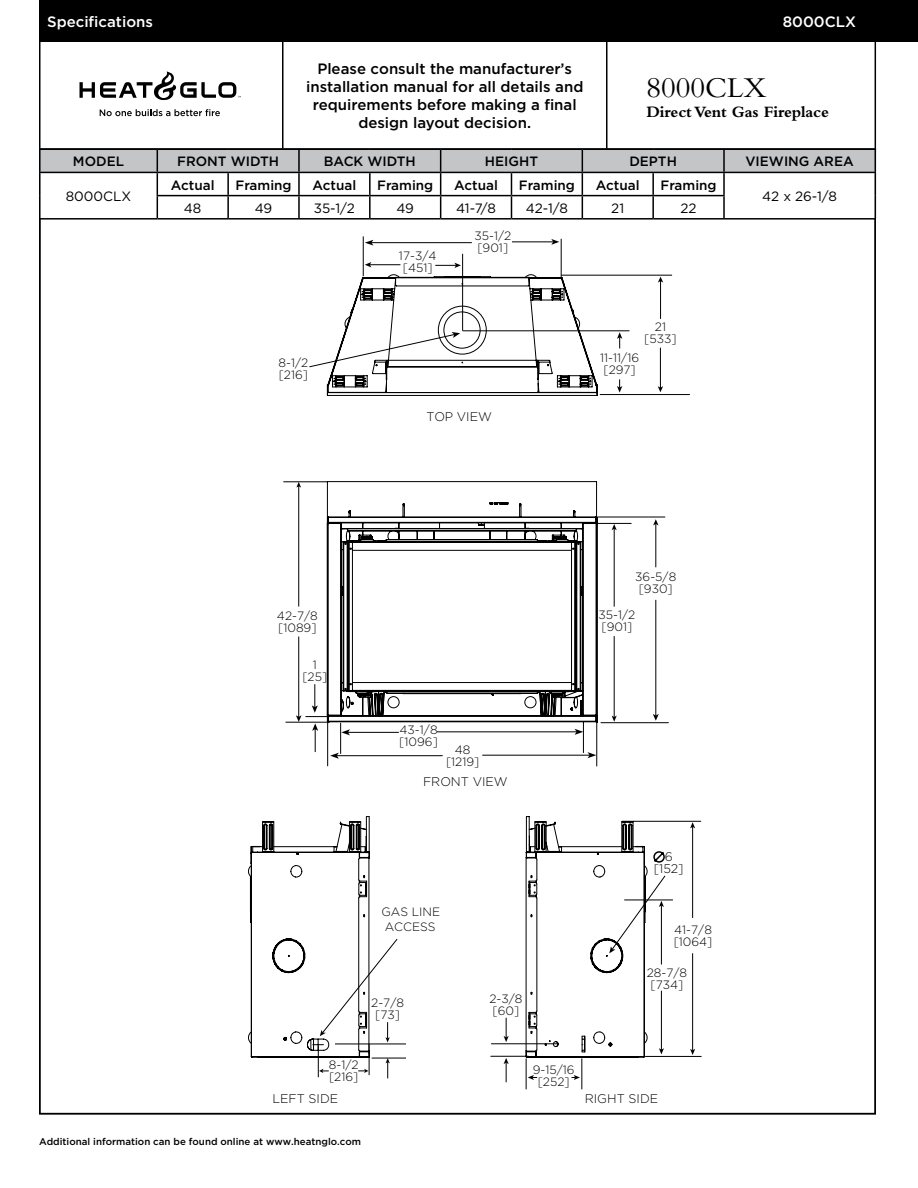
<style>
.page{position:relative;width:918px;height:1188px;background:#fff}
.page>*{position:absolute;margin:0;border:0;box-sizing:border-box;transform-origin:0 0}
.t1{font:30px "Bembo";color:#000}
.t2{font:700 16.5px "Bembo";letter-spacing:-.01em;color:#000}
.t3{font:500 15px/18px "Gotham";color:#000;text-align:center}
.t4{font:500 15px "Gotham";color:#fff}
.t5{font:500 13.5px "Gotham";color:#000}
.t6{font:700 13.5px "Gotham";color:#000}
.t7{font:13.5px "Gotham";color:#000}
.t8{font:300 12.6px/12px "Gotham";color:#000;text-align:center}
.t9{font:300 12.15px/12px "Gotham";color:#000}
.t10{font:500 9.75px "Gotham";color:#000}
</style>
<div class="page">
<div style="left:39px;top:0;width:879px;height:42px;background:#000"></div>
<svg style="left:80px;top:72px;width:161px;height:28px"></svg>
<svg style="left:100px;top:109px;width:120px;height:7px"></svg>
<hr style="left:39px;top:42px;width:1px;height:106px;background:#000">
<hr style="left:282px;top:42px;width:2px;height:106px;background:#000">
<hr style="left:606px;top:42px;width:2px;height:106px;background:#000">
<hr style="left:875px;top:42px;width:1px;height:106px;background:#000">
<hr style="left:39px;top:218px;width:118px;height:2px;background:#000">
<hr style="left:157px;top:218px;width:71px;height:2px;background:#000">
<hr style="left:228px;top:218px;width:71px;height:2px;background:#000">
<hr style="left:299px;top:218px;width:71px;height:2px;background:#000">
<hr style="left:370px;top:218px;width:71px;height:2px;background:#000">
<hr style="left:441px;top:218px;width:70px;height:2px;background:#000">
<hr style="left:511px;top:218px;width:71px;height:2px;background:#000">
<hr style="left:582px;top:218px;width:71px;height:2px;background:#000">
<hr style="left:653px;top:218px;width:71px;height:2px;background:#000">
<hr style="left:724px;top:218px;width:152px;height:2px;background:#000">
<hr style="left:39px;top:148px;width:118px;height:2px;background:#000">
<hr style="left:157px;top:148px;width:71px;height:2px;background:#000">
<hr style="left:228px;top:148px;width:71px;height:2px;background:#000">
<hr style="left:299px;top:148px;width:71px;height:2px;background:#000">
<hr style="left:370px;top:148px;width:71px;height:2px;background:#000">
<hr style="left:441px;top:148px;width:70px;height:2px;background:#000">
<hr style="left:511px;top:148px;width:71px;height:2px;background:#000">
<hr style="left:582px;top:148px;width:71px;height:2px;background:#000">
<hr style="left:653px;top:148px;width:71px;height:2px;background:#000">
<hr style="left:724px;top:148px;width:152px;height:2px;background:#000">
<svg style="left:39px;top:149px;width:837px;height:70px"></svg>
<hr style="left:39px;top:172px;width:118px;height:1px;background:#000">
<hr style="left:157px;top:172px;width:71px;height:1px;background:#000">
<hr style="left:228px;top:172px;width:71px;height:1px;background:#000">
<hr style="left:299px;top:172px;width:71px;height:1px;background:#000">
<hr style="left:370px;top:172px;width:71px;height:1px;background:#000">
<hr style="left:441px;top:172px;width:70px;height:1px;background:#000">
<hr style="left:511px;top:172px;width:71px;height:1px;background:#000">
<hr style="left:582px;top:172px;width:71px;height:1px;background:#000">
<hr style="left:653px;top:172px;width:71px;height:1px;background:#000">
<hr style="left:724px;top:172px;width:152px;height:1px;background:#000">
<svg style="left:283px;top:274px;width:407px;height:493px"></svg>
<svg style="left:658px;top:386px;width:5px;height:6px"></svg>
<hr style="left:660px;top:281px;width:1px;height:38px;background:#000">
<svg style="left:658px;top:277px;width:5px;height:6px"></svg>
<hr style="left:463px;top:330px;width:166px;height:1px;background:#000">
<svg style="left:617px;top:332px;width:5px;height:16px"></svg>
<svg style="left:617px;top:379px;width:5px;height:14px"></svg>
<hr style="left:363px;top:236px;width:1px;height:40px;background:#000">
<hr style="left:561px;top:239px;width:1px;height:40px;background:#000">
<hr style="left:371px;top:242px;width:101px;height:1px;background:#000">
<svg style="left:365px;top:240px;width:8px;height:6px"></svg>
<hr style="left:512px;top:242px;width:42px;height:1px;background:#000">
<svg style="left:551px;top:239px;width:8px;height:6px"></svg>
<hr style="left:462px;top:254px;width:1px;height:77px;background:#000">
<svg style="left:435px;top:263px;width:26px;height:5px"></svg>
<hr style="left:369px;top:264px;width:31px;height:1px;background:#000">
<svg style="left:365px;top:262px;width:6px;height:5px"></svg>
<hr style="left:372px;top:1058px;width:34px;height:1px;background:#000">
<svg style="left:386px;top:1058px;width:4px;height:20px"></svg>
<hr style="left:369px;top:1044px;width:1px;height:31px;background:#000">
<hr style="left:318px;top:1046px;width:1px;height:31px;background:#000">
<svg style="left:358px;top:1069px;width:10px;height:4px"></svg>
<svg style="left:319px;top:1069px;width:10px;height:4px"></svg>
<hr style="left:327px;top:723px;width:1px;height:43px;background:#000">
<hr style="left:596px;top:723px;width:1px;height:43px;background:#000">
<hr style="left:336px;top:755px;width:106px;height:1px;background:#000">
<hr style="left:483px;top:755px;width:107px;height:1px;background:#000">
<svg style="left:588px;top:754px;width:8px;height:4px"></svg>
<hr style="left:601px;top:722px;width:67px;height:1px;background:#000">
<hr style="left:655px;top:524px;width:1px;height:43px;background:#000">
<svg style="left:653px;top:519px;width:5px;height:6px"></svg>
<hr style="left:655px;top:600px;width:1px;height:116px;background:#000">
<svg style="left:653px;top:714px;width:6px;height:7px"></svg>
<hr style="left:286px;top:722px;width:44px;height:1px;background:#000">
<hr style="left:283px;top:481px;width:44px;height:1px;background:#000">
<hr style="left:298px;top:486px;width:1px;height:121px;background:#000">
<svg style="left:296px;top:482px;width:5px;height:6px"></svg>
<hr style="left:298px;top:637px;width:1px;height:80px;background:#000">
<hr style="left:597px;top:517px;width:68px;height:1px;background:#000">
<hr style="left:595px;top:523px;width:36px;height:1px;background:#000">
<svg style="left:296px;top:684px;width:54px;height:75px"></svg>
<hr style="left:582px;top:1059px;width:1px;height:30px;background:#000">
<hr style="left:526px;top:1059px;width:1px;height:30px;background:#000">
<hr style="left:614px;top:636px;width:1px;height:81px;background:#000">
<svg style="left:612px;top:716px;width:5px;height:6px"></svg>
<hr style="left:614px;top:528px;width:1px;height:79px;background:#000">
<svg style="left:612px;top:524px;width:5px;height:6px"></svg>
<svg style="left:528px;top:1075px;width:9px;height:5px"></svg>
<svg style="left:572px;top:1075px;width:8px;height:5px"></svg>
<svg style="left:504px;top:1058px;width:5px;height:24px"></svg>
<svg style="left:327px;top:481px;width:270px;height:273px"></svg>
<svg style="left:248px;top:816px;width:453px;height:242px"></svg>
<svg style="left:525px;top:823px;width:141px;height:235px"></svg>
<svg style="left:309px;top:274px;width:289px;height:122px"></svg>
<p class="t4" style="left:47px;top:13px;width:107px">Specifications</p>
<p class="t3" style="left:306px;top:60px;width:279px">Please consult the manufacturer’s installation manual for all details and requirements before making a final design layout decision.</p>
<p class="t4" style="left:783px;top:13px;width:75px">8000CLX</p>
<h1 class="t1" style="left:646px;top:70px;width:121px">8000CLX</h1>
<h2 class="t2" style="left:646px;top:102px;width:184px">Direct Vent Gas Fireplace</h2>
<p class="t6" style="left:204px;top:154px;width:55px">HEIGHT</p>
<p class="t6" style="left:321px;top:154px;width:104px">FRONT WIDTH</p>
<p class="t6" style="left:468px;top:154px;width:94px">BACK WIDTH</p>
<p class="t6" style="left:632px;top:154px;width:49px">DEPTH</p>
<p class="t6" style="left:173px;top:177px;width:46px">Actual</p>
<p class="t6" style="left:237px;top:177px;width:58px">Framing</p>
<p class="t6" style="left:315px;top:177px;width:46px">Actual</p>
<p class="t6" style="left:379px;top:177px;width:58px">Framing</p>
<p class="t6" style="left:456px;top:177px;width:46px">Actual</p>
<p class="t6" style="left:521px;top:177px;width:58px">Framing</p>
<p class="t6" style="left:598px;top:177px;width:46px">Actual</p>
<p class="t6" style="left:663px;top:177px;width:58px">Framing</p>
<p class="t5" style="left:73px;top:154px;width:53px">MODEL</p>
<p class="t5" style="left:177px;top:154px;width:103px">FRONT WIDTH</p>
<p class="t5" style="left:324px;top:154px;width:93px">BACK WIDTH</p>
<p class="t5" style="left:485px;top:154px;width:55px">HEIGHT</p>
<p class="t5" style="left:629px;top:154px;width:49px">DEPTH</p>
<p class="t5" style="left:746px;top:154px;width:110px">VIEWING AREA</p>
<p class="t7" style="left:66px;top:189px;width:67px">8000CLX</p>
<p class="t5" style="left:171px;top:177px;width:45px">Actual</p>
<p class="t5" style="left:235px;top:177px;width:58px">Framing</p>
<p class="t5" style="left:313px;top:177px;width:45px">Actual</p>
<p class="t5" style="left:377px;top:177px;width:58px">Framing</p>
<p class="t5" style="left:454px;top:177px;width:45px">Actual</p>
<p class="t5" style="left:519px;top:177px;width:58px">Framing</p>
<p class="t5" style="left:596px;top:177px;width:45px">Actual</p>
<p class="t5" style="left:661px;top:177px;width:58px">Framing</p>
<p class="t7" style="left:762px;top:189px;width:76px">42 x 26-1/8</p>
<p class="t7" style="left:184px;top:201px;width:19px">48</p>
<p class="t7" style="left:255px;top:201px;width:19px">49</p>
<p class="t7" style="left:314px;top:201px;width:43px">35-1/2</p>
<p class="t7" style="left:396px;top:201px;width:19px">49</p>
<p class="t7" style="left:456px;top:201px;width:41px">41-7/8</p>
<p class="t7" style="left:526px;top:201px;width:44px">42-1/8</p>
<p class="t7" style="left:611px;top:201px;width:14px">21</p>
<p class="t7" style="left:680px;top:201px;width:18px">22</p>
<p class="t9" style="left:279px;top:356px;width:31px">8-1/2 [216]</p>
<p class="t9" style="left:399px;top:250px;width:39px;text-align:center">17-3/4 [451]</p>
<p class="t9" style="left:474px;top:229px;width:38px">35-1/2 [901]</p>
<p class="t8" style="left:426px;top:410px;width:67px">TOP VIEW</p>
<p class="t9" style="left:644px;top:320px;width:34px;text-align:center">21 [533]</p>
<p class="t9" style="left:600px;top:351px;width:40px">11-11/16 [297]</p>
<p class="t9" style="left:277px;top:610px;width:42px">42-7/8 [1089]</p>
<p class="t9" style="left:302px;top:659px;width:26px;text-align:center">1 [25]</p>
<p class="t9" style="left:399px;top:723px;width:40px">43-1/8 [1096]</p>
<p class="t9" style="left:446px;top:744px;width:35px;text-align:center">48 [1219]</p>
<p class="t8" style="left:423px;top:776px;width:86px">FRONT VIEW</p>
<p class="t9" style="left:635px;top:571px;width:43px">36-5/8 [930]</p>
<p class="t9" style="left:599px;top:608px;width:38px">35-1/2 [901]</p>
<p class="t9" style="left:381px;top:905px;width:60px;line-height:14.5px">GAS LINE<br>ACCESS</p>
<p class="t9" style="left:371px;top:996px;width:34px;text-align:center">2-7/8 [73]</p>
<p class="t9" style="left:329px;top:1059px;width:31px">8-1/2 [216]</p>
<p class="t9" style="left:489px;top:993px;width:35px">2-3/8 [60]</p>
<p class="t9" style="left:533px;top:1064px;width:43px;text-align:center">9-15/16 [252]</p>
<p class="t8" style="left:654px;top:851px;width:31px">6 [152]</p>
<p class="t9" style="left:674px;top:923px;width:40px">41-7/8 [1064]</p>
<p class="t9" style="left:647px;top:967px;width:42px;text-align:center">28-7/8 [734]</p>
<p class="t8" style="left:272px;top:1093px;width:67px">LEFT SIDE</p>
<p class="t8" style="left:585px;top:1092px;width:75px">RIGHT SIDE</p>
<p class="t10" style="left:39px;top:1136px;width:324px">Additional information can be found online at www.heatnglo.com</p>
</div>
